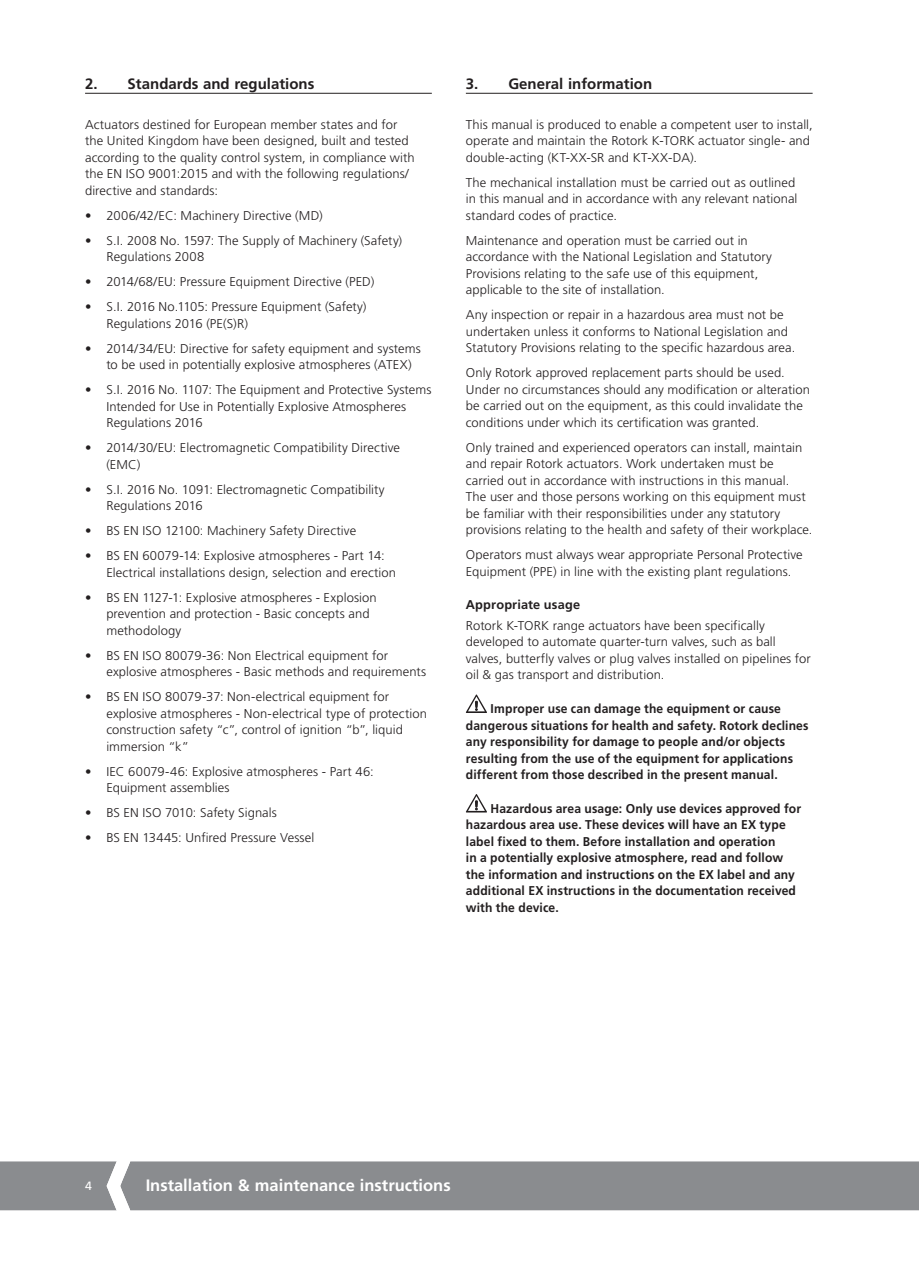
<style>
.page{position:relative;width:919px;height:1263px;background:#fff}
.page>*{position:absolute;margin:0;border:0;box-sizing:border-box;transform-origin:0 0}
.t1{font:700 16.5px "Frutiger LT Std";color:#fff}
.t2{font:700 15px "Frutiger LT Std";color:#231f20}
.t3{font:300 12.75px/16.5px "Frutiger LT Std";letter-spacing:.005em;color:#231f20}
.t4{font:700 12.75px/16.5px "Frutiger LT Std";letter-spacing:.01em;color:#231f20;scale:.95 1}
.t5{font:700 12.75px "Frutiger LT Std";letter-spacing:.01em;color:#231f20}
.t6{font:12px "Frutiger LT Std";color:#fff}
</style>
<div class="page">
<div style="left:0;top:1161px;width:918px;height:49px;background:#8a8c8f"></div>
<hr style="left:85px;top:93px;width:347px;height:1px;background:#231f20">
<hr style="left:466px;top:93px;width:346px;height:1px;background:#231f20">
<svg style="left:466px;top:694px;width:21px;height:19px"></svg>
<svg style="left:466px;top:794px;width:21px;height:18px"></svg>
<p class="t2" style="left:85px;top:75px;width:231px">2. Standards and regulations</p>
<p class="t2" style="left:466px;top:75px;width:188px">3. General information</p>
<p class="t3" style="left:466px;top:116px;width:348px">This manual is produced to enable a competent user to install, operate and maintain the Rotork K-TORK actuator single- and double-acting (KT-XX-SR and KT-XX-DA).</p>
<p class="t3" style="left:466px;top:174px;width:333px">The mechanical installation must be carried out as outlined in this manual and in accordance with any relevant national standard codes of practice.</p>
<p class="t3" style="left:466px;top:232px;width:307px">Maintenance and operation must be carried out in accordance with the National Legislation and Statutory Provisions relating to the safe use of this equipment, applicable to the site of installation.</p>
<p class="t3" style="left:466px;top:307px;width:331px">Any inspection or repair in a hazardous area must not be undertaken unless it conforms to National Legislation and<br>Statutory Provisions relating to the specific hazardous area.</p>
<p class="t3" style="left:466px;top:365px;width:345px">Only Rotork approved replacement parts should be used.<br>Under no circumstances should any modification or alteration be carried out on the equipment, as this could invalidate the conditions under which its certification was granted.</p>
<p class="t3" style="left:466px;top:439px;width:348px">Only trained and experienced operators can install, maintain and repair Rotork actuators. Work undertaken must be carried out in accordance with instructions in this manual.<br>The user and those persons working on this equipment must be familiar with their responsibilities under any statutory provisions relating to the health and safety of their workplace.</p>
<p class="t3" style="left:466px;top:547px;width:338px">Operators must always wear appropriate Personal Protective<br>Equipment (PPE) in line with the existing plant regulations.</p>
<p class="t5" style="left:466px;top:597px;width:116px">Appropriate usage</p>
<p class="t3" style="left:466px;top:617px;width:346px">Rotork K-TORK range actuators have been specifically developed to automate quarter-turn valves, such as ball valves, butterfly valves or plug valves installed on pipelines for oil &amp; gas transport and distribution.</p>
<p class="t4" style="left:466px;top:700px;width:362px;text-indent:25px">Improper use can damage the equipment or cause dangerous situations for health and safety. Rotork declines any responsibility for damage to people and/or objects resulting from the use of the equipment for applications different from those described in the present manual.</p>
<p class="t4" style="left:466px;top:800px;width:354px;text-indent:25px">Hazardous area usage: Only use devices approved for hazardous area use. These devices will have an EX type label fixed to them. Before installation and operation<br>in a potentially explosive atmosphere, read and follow the information and instructions on the EX label and any additional EX instructions in the documentation received with the device.</p>
<p class="t3" style="left:85px;top:116px;width:331px">Actuators destined for European member states and for the United Kingdom have been designed, built and tested according to the quality control system, in compliance with the EN ISO 9001:2015 and with the following regulations/ directive and standards:</p>
<p class="t3" style="left:85px;top:207px;width:239px">• 2006/42/EC: Machinery Directive (MD)</p>
<p class="t3" style="left:106px;top:232px;width:297px;text-indent:-21px">• S.I. 2008 No. 1597: The Supply of Machinery (Safety)<br>Regulations 2008</p>
<p class="t3" style="left:85px;top:274px;width:291px">• 2014/68/EU: Pressure Equipment Directive (PED)</p>
<p class="t3" style="left:106px;top:299px;width:262px;text-indent:-21px">• S.I. 2016 No.1105: Pressure Equipment (Safety)<br>Regulations 2016 (PE(S)R)</p>
<p class="t3" style="left:106px;top:340px;width:316px;text-indent:-21px">• 2014/34/EU: Directive for safety equipment and systems to be used in potentially explosive atmospheres (ATEX)</p>
<p class="t3" style="left:106px;top:382px;width:326px;text-indent:-21px">• S.I. 2016 No. 1107: The Equipment and Protective Systems<br>Intended for Use in Potentially Explosive Atmospheres<br>Regulations 2016</p>
<p class="t3" style="left:106px;top:440px;width:295px;text-indent:-21px">• 2014/30/EU: Electromagnetic Compatibility Directive (EMC)</p>
<p class="t3" style="left:106px;top:481px;width:280px;text-indent:-21px">• S.I. 2016 No. 1091: Electromagnetic Compatibility<br>Regulations 2016</p>
<p class="t3" style="left:85px;top:523px;width:272px">• BS EN ISO 12100: Machinery Safety Directive</p>
<p class="t3" style="left:106px;top:548px;width:291px;text-indent:-21px">• BS EN 60079-14: Explosive atmospheres - Part 14:<br>Electrical installations design, selection and erection</p>
<p class="t3" style="left:106px;top:589px;width:272px;text-indent:-21px">• BS EN 1127-1: Explosive atmospheres - Explosion prevention and protection - Basic concepts and methodology</p>
<p class="t3" style="left:106px;top:647px;width:321px;text-indent:-21px">• BS EN ISO 80079-36: Non Electrical equipment for explosive atmospheres - Basic methods and requirements</p>
<p class="t3" style="left:106px;top:689px;width:322px;text-indent:-21px">• BS EN ISO 80079-37: Non-electrical equipment for explosive atmospheres - Non-electrical type of protection construction safety “c”, control of ignition “b”, liquid immersion “k”</p>
<p class="t3" style="left:106px;top:763px;width:269px;text-indent:-21px">• IEC 60079-46: Explosive atmospheres - Part 46:<br>Equipment assemblies</p>
<p class="t3" style="left:85px;top:805px;width:193px">• BS EN ISO 7010: Safety Signals</p>
<p class="t3" style="left:85px;top:830px;width:231px">• BS EN 13445: Unfired Pressure Vessel</p>
<p class="t6" style="left:85px;top:1179px;width:8px">4</p>
<p class="t1" style="left:146px;top:1176px;width:306px">Installation &amp; maintenance instructions</p>
</div>
